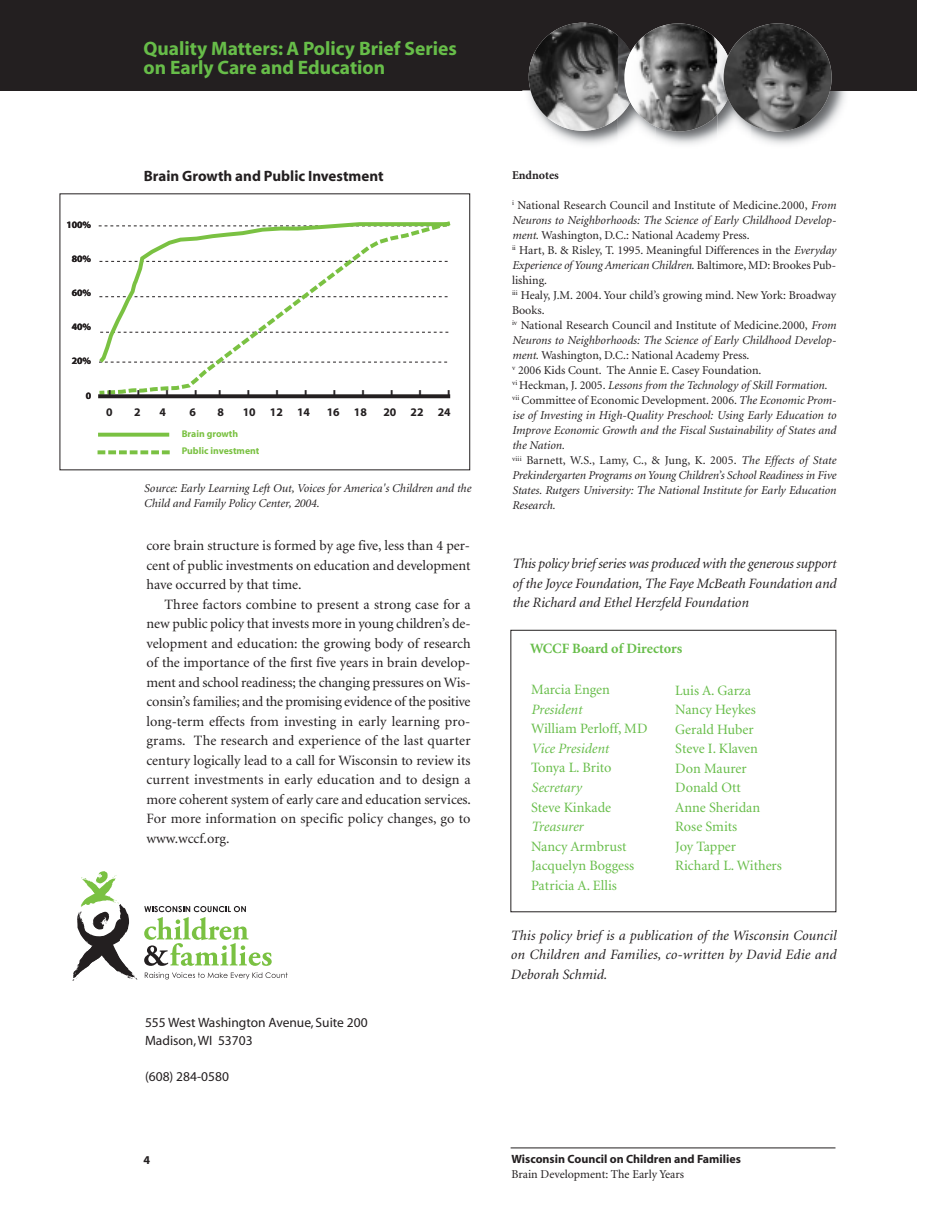
<style>
.page{position:relative;width:928px;height:1208px;background:#fff}
.page>*{position:absolute;margin:0;border:0;box-sizing:border-box;transform-origin:0 0}
.t1{font:700 19.5px/19.5px "Myriad";color:#67bd49}
.t2{font:700 15px "Myriad";color:#231f20}
.t3{font:14.25px/19.5px "Minion";color:#231f20;text-align:justify}
.t4{font:italic 14.25px/19.5px "Minion";color:#231f20;text-align:justify}
.t5{font:14.25px/19.5px "Minion";color:#67bd49}
.t6{font:italic 14.25px "Minion";color:#67bd49}
.t7{font:700 14.25px "Minion";color:#67bd49}
.t8{font:13.5px/18px "Myriad";color:#231f20}
.t9{font:italic 12px/15px "Minion";color:#231f20}
.t10{font:700 12px "Myriad";color:#231f20}
.t11{font:12px "Minion";color:#231f20}
.t12{font:700 12px "Minion";color:#231f20}
.t13{font:700 11.7px "Myriad";color:#231f20}
.t14{font:700 9.75px/17.5px "Myriad";color:#7ac142}
.t15{font:700 9.75px "Myriad";color:#231f20}
.s1{font-style:normal}
</style>
<div class="page">
<div style="left:0;top:0;width:917px;height:90px;background:#231f20"></div>
<img style="left:522px;top:90px;width:96px;height:55px">
<img style="left:528px;top:22px;width:89px;height:66px">
<img style="left:529px;top:23px;width:108px;height:108px;border-radius:50%">
<img style="left:618px;top:118px;width:38px;height:22px">
<img style="left:618px;top:36px;width:9px;height:82px">
<img style="left:627px;top:23px;width:90px;height:108px">
<img style="left:717px;top:23px;width:134px;height:122px">
<img style="left:717px;top:40px;width:15px;height:75px">
<img style="left:723px;top:23px;width:108px;height:108px;border-radius:50%">
<svg style="left:145px;top:972px;width:143px;height:7px"></svg>
<svg style="left:72px;top:871px;width:65px;height:110px"></svg>
<svg style="left:144px;top:906px;width:128px;height:59px"></svg>
<hr style="left:511px;top:1147px;width:324px;height:1px;background:#231f20">
<svg style="left:99px;top:367px;width:352px;height:29px"></svg>
<svg style="left:98px;top:221px;width:353px;height:146px"></svg>
<svg style="left:98px;top:394px;width:352px;height:4px"></svg>
<svg style="left:98px;top:432px;width:71px;height:4px"></svg>
<svg style="left:98px;top:450px;width:72px;height:4px"></svg>
<h1 class="t1" style="left:143px;top:40px;width:315px">Quality Matters: A Policy Brief Series on Early Care and Education</h1>
<p class="t2" style="left:144px;top:171px;width:241px">Brain Growth and Public Investment</p>
<p class="t15" style="left:66px;top:221px;width:26px">100%</p>
<p class="t15" style="left:72px;top:255px;width:21px">80%</p>
<p class="t15" style="left:72px;top:289px;width:21px">60%</p>
<p class="t15" style="left:72px;top:323px;width:21px">40%</p>
<p class="t15" style="left:72px;top:357px;width:21px">20%</p>
<p class="t15" style="left:86px;top:391px;width:7px">0</p>
<p class="t13" style="left:108px;top:390px;width:5px">I</p>
<p class="t13" style="left:137px;top:390px;width:5px">I</p>
<p class="t13" style="left:166px;top:390px;width:5px">I</p>
<p class="t13" style="left:194px;top:390px;width:5px">I</p>
<p class="t13" style="left:218px;top:390px;width:5px">I</p>
<p class="t13" style="left:247px;top:390px;width:5px">I</p>
<p class="t13" style="left:275px;top:390px;width:5px">I</p>
<p class="t13" style="left:304px;top:390px;width:5px">I</p>
<p class="t13" style="left:333px;top:390px;width:5px">I</p>
<p class="t13" style="left:361px;top:390px;width:5px">I</p>
<p class="t13" style="left:390px;top:390px;width:5px">I</p>
<p class="t13" style="left:419px;top:390px;width:5px">I</p>
<p class="t13" style="left:447px;top:390px;width:5px">I</p>
<p class="t13" style="left:106px;top:407px;width:8px">0</p>
<p class="t13" style="left:134px;top:407px;width:8px">2</p>
<p class="t13" style="left:159px;top:407px;width:8px">4</p>
<p class="t13" style="left:190px;top:407px;width:8px">6</p>
<p class="t13" style="left:217px;top:407px;width:8px">8</p>
<p class="t13" style="left:243px;top:407px;width:69px">10 12 14</p>
<p class="t13" style="left:327px;top:407px;width:42px">16 18</p>
<p class="t13" style="left:383px;top:407px;width:69px">20 22 24</p>
<p class="t14" style="left:182px;top:425px;width:79px">Brain growth<br>Public investment</p>
<p class="t9" style="left:144px;top:482px;width:329px">Source: Early Learning Left Out, Voices for America's Children and the<br>Child and Family Policy Center, 2004.</p>
<p class="t3" style="left:146px;top:537px;width:326px">core brain structure is formed by age five, less than 4 per&shy;cent of public investments on education and development have occurred by that time.</p>
<p class="t3" style="left:146px;top:595px;width:326px;text-indent:18px">Three factors combine to present a strong case for a new public policy that invests more in young children’s de&shy;velopment and education: the growing body of research of the importance of the first five years in brain develop&shy;ment and school readiness; the changing pressures on Wis&shy;consin’s families; and the promising evidence of the positive long-term effects from investing in early learning pro&shy;grams. The research and experience of the last quarter century logically lead to a call for Wisconsin to review its current investments in early education and to design a more coherent system of early care and education services.<br>For more information on specific policy changes, go to www.wccf.org.</p>
<p class="t8" style="left:145px;top:1014px;width:224px">555 West Washington Avenue, Suite 200<br>Madison, WI 53703</p>
<p class="t8" style="left:145px;top:1068px;width:85px">(608) 284-0580</p>
<p class="t10" style="left:143px;top:1155px;width:8px">4</p>
<p class="t12" style="left:512px;top:171px;width:48px">Endnotes</p>
<p class="t9" style="left:512px;top:199px;width:326px"><sup>i</sup> <span class="s1">National Research Council and Institute of Medicine.2000,</span> From Neurons to Neighborhoods: The Science of Early Childhood Develop&shy;ment. <span class="s1">Washington, D.C.: National Academy Press.<br></span><sup>ii</sup> <span class="s1">Hart, B. &amp; Risley, T. 1995. Meaningful Differences in the</span> Everyday Experience of Young American Children. <span class="s1">Baltimore, MD: Brookes Pub&shy;lishing.<br></span><sup>iii</sup> <span class="s1">Healy, J.M. 2004. Your child’s growing mind. New York: Broadway Books.<br></span><sup>iv</sup> <span class="s1">National Research Council and Institute of Medicine.2000,</span> From Neurons to Neighborhoods: The Science of Early Childhood Develop&shy;ment. <span class="s1">Washington, D.C.: National Academy Press.<br></span><sup>v</sup> <span class="s1">2006 Kids Count. The Annie E. Casey Foundation.<br></span><sup>vi</sup> <span class="s1">Heckman, J. 2005.</span> Lessons from the Technology of Skill Formation. <sup>vii</sup> <span class="s1">Committee of Economic Development. 2006.</span> The Economic Prom&shy;ise of Investing in High-Quality Preschool: Using Early Education to Improve Economic Growth and the Fiscal Sustainability of States and the Nation.<br><sup>viii</sup> <span class="s1">Barnett, W.S., Lamy, C., &amp; Jung, K. 2005.</span> The Effects of State Prekindergarten Programs on Young Children’s School Readiness in Five States. Rutgers University: The National Institute for Early Education Research.</p>
<p class="t4" style="left:512px;top:555px;width:326px">This policy brief series was produced with the generous support of the Joyce Foundation, The Faye McBeath Foundation and the Richard and Ethel Herzfeld Foundation</p>
<p class="t7" style="left:530px;top:643px;width:154px">WCCF Board of Directors</p>
<p class="t5" style="left:531px;top:681px;width:80px">Marcia Engen</p>
<p class="t6" style="left:531px;top:703px;width:52px">President</p>
<p class="t5" style="left:531px;top:720px;width:118px">William Perloff, MD</p>
<p class="t6" style="left:531px;top:742px;width:79px">Vice President</p>
<p class="t5" style="left:531px;top:759px;width:82px">Tonya L. Brito</p>
<p class="t6" style="left:531px;top:781px;width:52px">Secretary</p>
<p class="t5" style="left:531px;top:798px;width:81px">Steve Kinkade</p>
<p class="t6" style="left:531px;top:820px;width:54px">Treasurer</p>
<p class="t5" style="left:531px;top:837px;width:105px">Nancy Armbrust<br>Jacquelyn Boggess<br>Patricia A. Ellis</p>
<p class="t5" style="left:675px;top:681px;width:108px">Luis A. Garza<br>Nancy Heykes<br>Gerald Huber<br>Steve I. Klaven<br>Don Maurer<br>Donald Ott<br>Anne Sheridan<br>Rose Smits<br>Joy Tapper<br>Richard L. Withers</p>
<p class="t4" style="left:511px;top:926px;width:327px">This policy brief is a publication of the Wisconsin Council on Children and Families, co-written by David Edie and Deborah Schmid.</p>
<p class="t10" style="left:511px;top:1153px;width:231px">Wisconsin Council on Children and Families</p>
<p class="t11" style="left:511px;top:1168px;width:174px">Brain Development: The Early Years</p>
</div>
